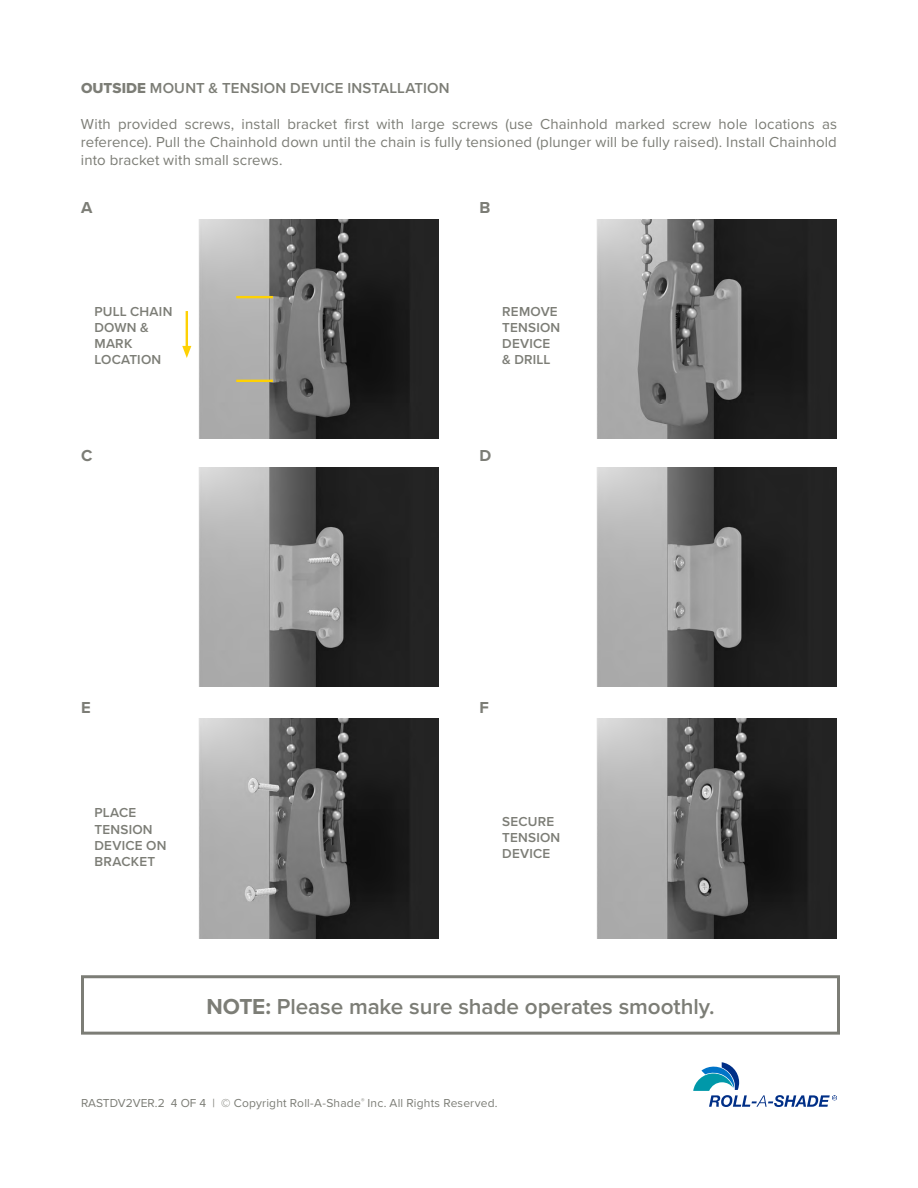
<style>
.page{position:relative;width:918px;height:1188px;background:#fff}
.page>*{position:absolute;margin:0;border:0;box-sizing:border-box;transform-origin:0 0}
.t1{font:600 22.5px "Proxima Nova";letter-spacing:-.005em;color:#7c7d76}
.t2{font:700 16.5px "Proxima Nova";color:#7c7d76}
.t3{font:15px/18px "Proxima Nova";letter-spacing:.005em;color:#7c7d76;text-align:justify}
.t4{font:600 15px "Proxima Nova";letter-spacing:.01em;color:#7c7d76}
.t5{font:600 13.5px/16.2px "Proxima Nova";letter-spacing:.015em;color:#7c7d76}
.t6{font:12px "Proxima Nova";letter-spacing:.015em;color:#7c7d76}
.s1{font-family:"Proxima Nova Extrabld";font-weight:400}
.s2{font-weight:700}
</style>
<div class="page">
<svg style="left:693px;top:1062px;width:144px;height:45px"></svg>
<img style="left:199px;top:719px;width:240px;height:219px">
<img style="left:597px;top:467px;width:240px;height:219px">
<img style="left:182px;top:219px;width:257px;height:220px">
<img style="left:199px;top:467px;width:240px;height:219px">
<img style="left:597px;top:719px;width:240px;height:219px">
<hr style="left:186px;top:311px;width:2px;height:37px;background:#fed103">
<svg style="left:182px;top:346px;width:9px;height:12px"></svg>
<hr style="left:236px;top:296px;width:37px;height:2px;background:#fed103">
<hr style="left:236px;top:380px;width:37px;height:2px;background:#fed103">
<img style="left:597px;top:219px;width:240px;height:219px">
<div style="left:81px;top:975px;width:759px;height:60px;border:3px solid #7c7d76"></div>
<p class="t4" style="left:81px;top:77px;width:370px"><span class="s1">OUTSIDE</span> MOUNT &amp; TENSION DEVICE INSTALLATION</p>
<p class="t3" style="left:81px;top:114px;width:758px">With provided screws, install bracket first with large screws (use Chainhold marked screw hole locations as reference). Pull the Chainhold down until the chain is fully tensioned (plunger will be fully raised). Install Chainhold into bracket with small screws.</p>
<p class="t2" style="left:81px;top:196px;width:13px">A</p>
<p class="t2" style="left:480px;top:196px;width:12px">B</p>
<p class="t5" style="left:94px;top:303px;width:79px">PULL CHAIN<br>DOWN &amp;<br>MARK<br>LOCATION</p>
<p class="t5" style="left:502px;top:303px;width:60px">REMOVE<br>TENSION<br>DEVICE &amp; DRILL</p>
<p class="t2" style="left:81px;top:443px;width:13px">C</p>
<p class="t2" style="left:480px;top:443px;width:13px">D</p>
<p class="t2" style="left:81px;top:695px;width:11px">E</p>
<p class="t5" style="left:94px;top:804px;width:73px">PLACE<br>TENSION<br>DEVICE ON<br>BRACKET</p>
<p class="t2" style="left:480px;top:695px;width:11px">F</p>
<p class="t5" style="left:502px;top:813px;width:60px">SECURE<br>TENSION<br>DEVICE</p>
<h1 class="t1" style="left:206px;top:990px;width:510px"><span class="s2">NOTE:</span> Please make sure shade operates smoothly.</h1>
<p class="t6" style="left:81px;top:1094px;width:418px">RASTDV2VER.2 4 OF 4 | © Copyright Roll-A-Shade<sup>®</sup> Inc. All Rights Reserved.</p>
</div>
